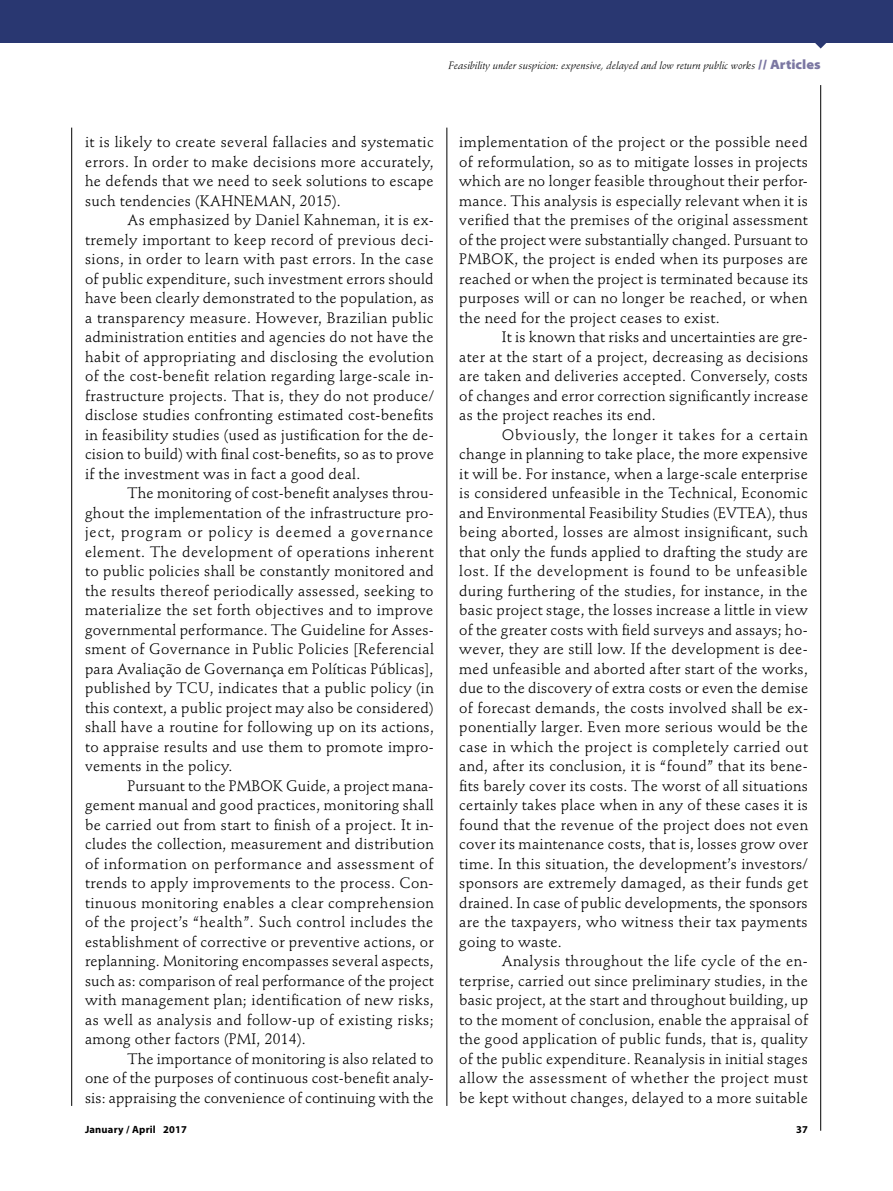
<style>
.page{position:relative;width:893px;height:1191px;background:#fff}
.page>*{position:absolute;margin:0;border:0;box-sizing:border-box;transform-origin:0 0}
.t1{font:15px/19.5px "Stempel Schneidler Std";letter-spacing:.02em;color:#000;text-align:justify}
.t2{font:italic 10.5px "Stempel Schneidler Std";color:#000}
.t3{font:700 10.5px "Myriad Pro";letter-spacing:.02em;color:#000}
.s1{font-family:"Myriad Pro";font-weight:900;font-style:normal;font-stretch:semi-expanded;font-size:13.5px;color:#7b77a2}
</style>
<div class="page">
<svg style="left:815px;top:43px;width:11px;height:6px"></svg>
<div style="left:0;top:0;width:893px;height:43px;background:#293771"></div>
<hr style="left:820px;top:85px;width:1px;height:1045px;background:#000">
<hr style="left:71px;top:128px;width:1px;height:978px;background:#000">
<hr style="left:446px;top:128px;width:1px;height:978px;background:#000">
<p class="t2" style="left:448px;top:59px;width:374px">Feasibility under suspicion: expensive, delayed and low return public works <span class="s1">// Articles</span></p>
<p class="t1" style="left:85px;top:132px;width:350px">it is likely to create several fallacies and systematic errors. In order to make decisions more accurately, he defends that we need to seek solutions to escape such tendencies (KAHNEMAN, 2015).</p>
<p class="t1" style="left:85px;top:210px;width:350px;text-indent:43px">As emphasized by Daniel Kahneman, it is ex&shy;tremely important to keep record of previous deci&shy;sions, in order to learn with past errors. In the case of public expenditure, such investment errors should have been clearly demonstrated to the population, as a transparency measure. However, Brazilian public administration entities and agencies do not have the habit of appropriating and disclosing the evolution of the cost-benefit relation regarding large-scale in&shy;frastructure projects. That is, they do not produce/ disclose studies confronting estimated cost-benefits in feasibility studies (used as justification for the de&shy;cision to build) with final cost-benefits, so as to prove if the investment was in fact a good deal.</p>
<p class="t1" style="left:85px;top:483px;width:350px;text-indent:43px">The monitoring of cost-benefit analyses throu&shy;ghout the implementation of the infrastructure pro&shy;ject, program or policy is deemed a governance element. The development of operations inherent to public policies shall be constantly monitored and the results thereof periodically assessed, seeking to materialize the set forth objectives and to improve governmental performance. The Guideline for Asses&shy;sment of Governance in Public Policies [Referencial para Avaliação de Governança em Políticas Públicas], published by TCU, indicates that a public policy (in this context, a public project may also be considered) shall have a routine for following up on its actions, to appraise results and use them to promote impro&shy;vements in the policy.</p>
<p class="t1" style="left:85px;top:776px;width:350px;text-indent:43px">Pursuant to the PMBOK Guide, a project mana&shy;gement manual and good practices, monitoring shall be carried out from start to finish of a project. It in&shy;cludes the collection, measurement and distribution of information on performance and assessment of trends to apply improvements to the process. Con&shy;tinuous monitoring enables a clear comprehension of the project’s “health”. Such control includes the establishment of corrective or preventive actions, or replanning. Monitoring encompasses several aspects, such as: comparison of real performance of the project with management plan; identification of new risks, as well as analysis and follow-up of existing risks; among other factors (PMI, 2014).</p>
<p class="t1" style="left:85px;top:1049px;width:350px;text-indent:43px">The importance of monitoring is also related to one of the purposes of continuous cost-benefit analy&shy;sis: appraising the convenience of continuing with the</p>
<p class="t1" style="left:459px;top:132px;width:350px">implementation of the project or the possible need of reformulation, so as to mitigate losses in projects which are no longer feasible throughout their perfor&shy;mance. This analysis is especially relevant when it is verified that the premises of the original assessment of the project were substantially changed. Pursuant to PMBOK, the project is ended when its purposes are reached or when the project is terminated because its purposes will or can no longer be reached, or when the need for the project ceases to exist.</p>
<p class="t1" style="left:459px;top:327px;width:350px;text-indent:43px">It is known that risks and uncertainties are gre&shy;ater at the start of a project, decreasing as decisions are taken and deliveries accepted. Conversely, costs of changes and error correction significantly increase as the project reaches its end.</p>
<p class="t1" style="left:459px;top:425px;width:350px;text-indent:43px">Obviously, the longer it takes for a certain change in planning to take place, the more expensive it will be. For instance, when a large-scale enterprise is considered unfeasible in the Technical, Economic and Environmental Feasibility Studies (EVTEA), thus being aborted, losses are almost insignificant, such that only the funds applied to drafting the study are lost. If the development is found to be unfeasible during furthering of the studies, for instance, in the basic project stage, the losses increase a little in view of the greater costs with field surveys and assays; ho&shy;wever, they are still low. If the development is dee&shy;med unfeasible and aborted after start of the works, due to the discovery of extra costs or even the demise of forecast demands, the costs involved shall be ex&shy;ponentially larger. Even more serious would be the case in which the project is completely carried out and, after its conclusion, it is “found” that its bene&shy;fits barely cover its costs. The worst of all situations certainly takes place when in any of these cases it is found that the revenue of the project does not even cover its maintenance costs, that is, losses grow over time. In this situation, the development’s investors/ sponsors are extremely damaged, as their funds get drained. In case of public developments, the sponsors are the taxpayers, who witness their tax payments going to waste.</p>
<p class="t1" style="left:459px;top:951px;width:350px;text-indent:43px">Analysis throughout the life cycle of the en&shy;terprise, carried out since preliminary studies, in the basic project, at the start and throughout building, up to the moment of conclusion, enable the appraisal of the good application of public funds, that is, quality of the public expenditure. Reanalysis in initial stages allow the assessment of whether the project must be kept without changes, delayed to a more suitable</p>
<p class="t3" style="left:85px;top:1122px;width:103px">January / April 2017</p>
<p class="t3" style="left:796px;top:1122px;width:13px">37</p>
</div>
